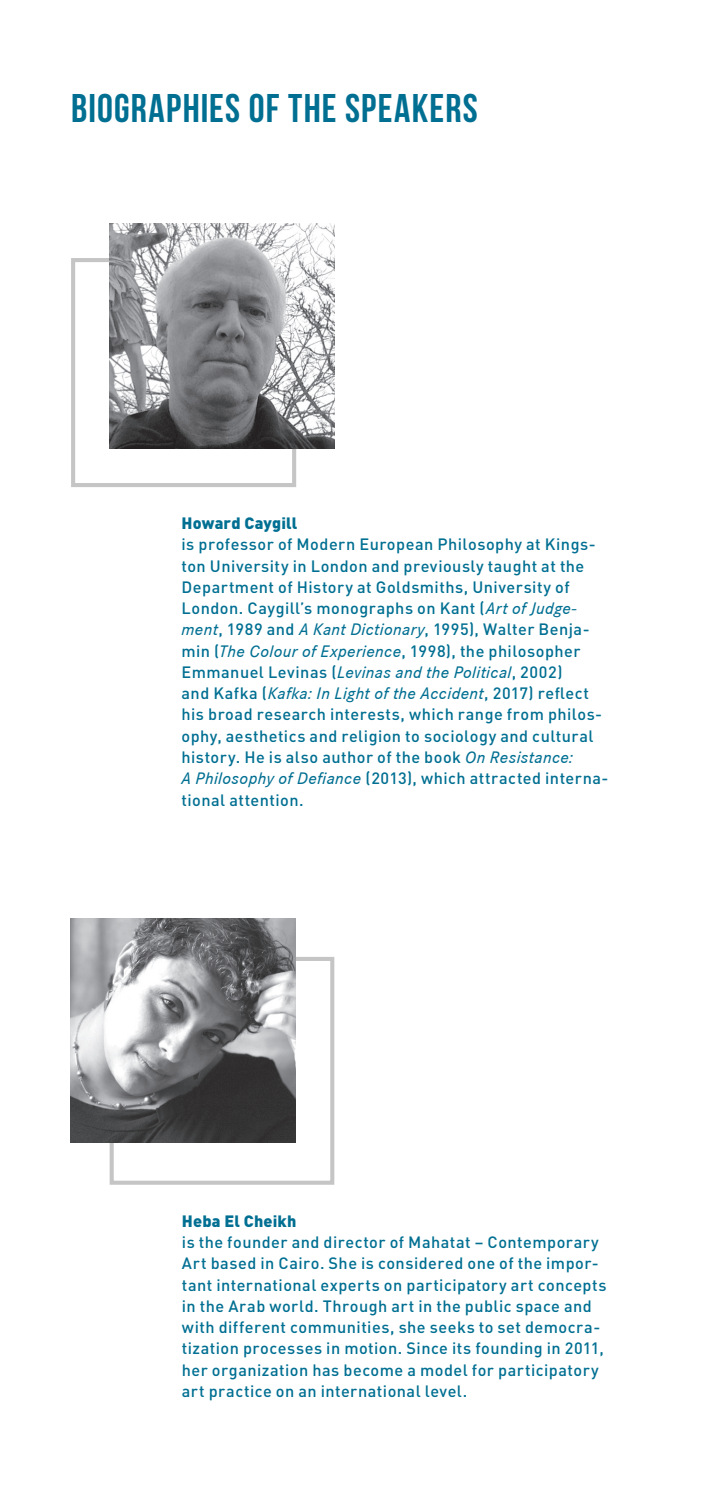
<style>
.page{position:relative;width:702px;height:1489px;background:#fff}
.page>*{position:absolute;margin:0;border:0;box-sizing:border-box;transform-origin:0 0}
.t1{font:700 40px "Bebas Neue";letter-spacing:.03em;color:#006f92}
.t2{font:italic 500 17.25px "AQUAS";letter-spacing:.02em;color:#006f92}
.t3{font:500 16.25px/21.2px "DIN";letter-spacing:.03em;color:#006f92}
.t4{font:900 16.25px "DIN";letter-spacing:.01em;color:#006f92}
.s1{font-family:"AQUAS";font-style:italic;font-size:17.25px}
.s2{font-family:"DIN";font-style:normal;font-size:16.25px}
</style>
<div class="page">
<div style="left:71px;top:258px;width:225px;height:229px;background:#fff;border:4px solid #c6c5c5"></div>
<img style="left:110px;top:223px;width:225px;height:225px">
<div style="left:110px;top:956px;width:224px;height:228px;background:#fff;border:4px solid #c6c5c5"></div>
<img style="left:71px;top:918px;width:224px;height:224px">
<h1 class="t1" style="left:71px;top:86px;width:408px">BIOGRAPHIES OF THE SPEAKERS</h1>
<p class="t4" style="left:181px;top:512px;width:117px">Howard Caygill</p>
<p class="t3" style="left:181px;top:533px;width:415px">is professor of Modern European Philosophy at Kings&shy;ton University in London and previously taught at the Department of History at Goldsmiths, University of London. Caygill’s monographs on Kant (<span class="s1">Art of Judge&shy;ment</span>, 1989 and <span class="s1">A Kant Dictionary</span>, 1995), Walter Benja&shy;min (<span class="s1">The Colour of Experience</span>, 1998), the philosopher Emmanuel Levinas (<span class="s1">Levinas and the Political</span>, 2002)</p>
<p class="t2" style="left:181px;top:682px;width:409px"><span class="s2">and Kafka (</span>Kafka: In Light of the Accident<span class="s2">, 2017) reflect</span></p>
<p class="t3" style="left:181px;top:703px;width:428px">his broad research interests, which range from philos&shy;ophy, aesthetics and religion to sociology and cultural history. He is also author of the book <span class="s1">On Resistance:<br>A Philosophy of Defiance</span> (2013), which attracted interna&shy;tional attention.</p>
<p class="t4" style="left:182px;top:1209px;width:116px">Heba El Cheikh</p>
<p class="t3" style="left:182px;top:1230px;width:426px">is the founder and director of Mahatat – Contemporary Art based in Cairo. She is considered one of the impor&shy;tant international experts on participatory art concepts in the Arab world. Through art in the public space and with different communities, she seeks to set democra&shy;tization processes in motion. Since its founding in 2011, her organization has become a model for participatory art practice on an international level.</p>
</div>
